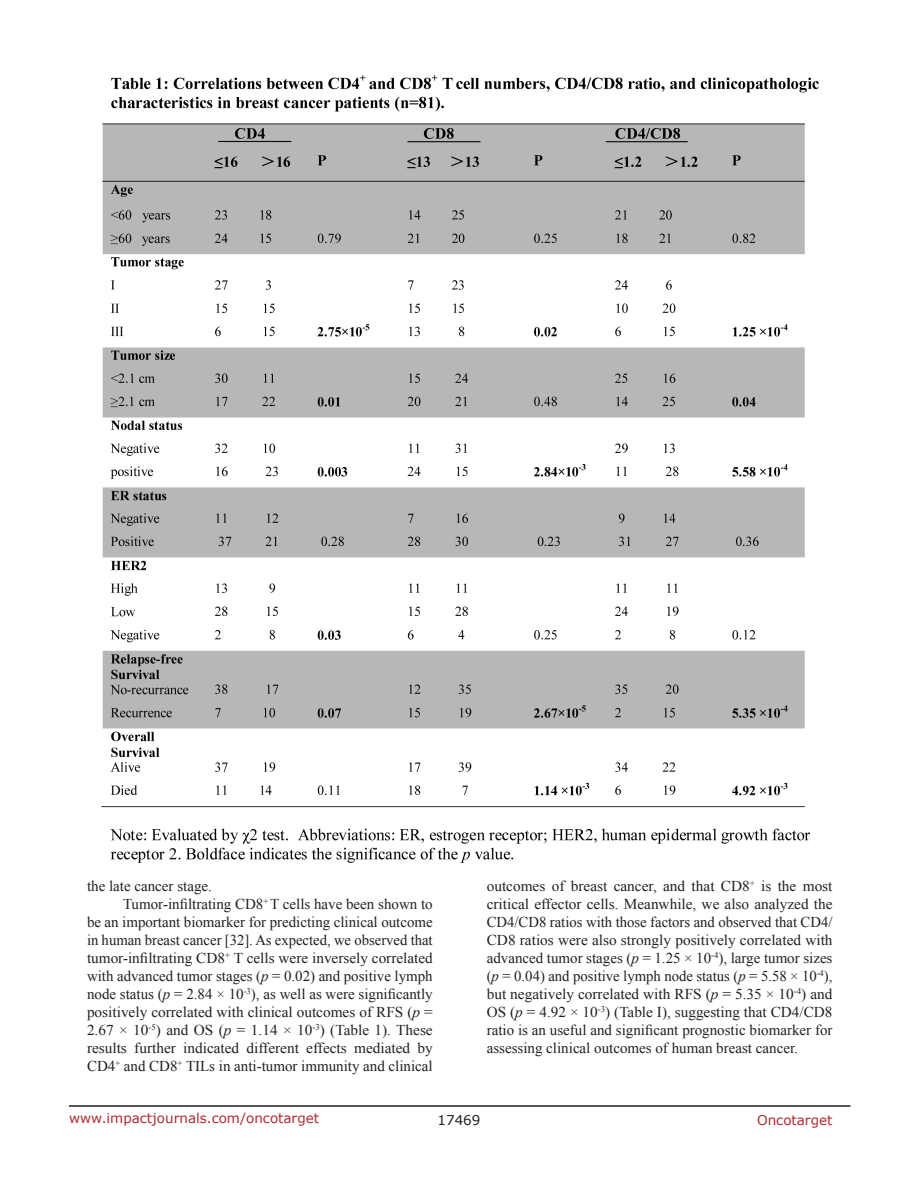
<style>
.page{position:relative;width:918px;height:1188px;background:#fff}
.page>*{position:absolute;margin:0;border:0;box-sizing:border-box;transform-origin:0 0}
.BodyText{font:15px/18px "Times New Roman";color:#221f22;text-align:justify}
.t1{font:13.5px "Verdana";color:#ac2b31}
.t2{font:13.5px "Verdana";color:#221f22}
.s1{font-style:italic}
</style>
<div class="page">
<hr style="left:69px;top:1105px;width:781px;height:2px;background:#231f20">
<img style="left:101px;top:76px;width:717px;height:786px">
<p class="BodyText" style="left:87px;top:876px;width:126px">the late cancer stage.</p>
<p class="BodyText" style="left:87px;top:894px;width:347px;text-indent:36px">Tumor-infiltrating CD8<sup>+</sup> T cells have been shown to be an important biomarker for predicting clinical outcome in human breast cancer [32]. As expected, we observed that tumor-infiltrating CD8<sup>+</sup> T cells were inversely correlated with advanced tumor stages (<span class="s1">p</span> = 0.02) and positive lymph node status (<span class="s1">p</span> = 2.84 × 10<sup>-3</sup>), as well as were significantly positively correlated with clinical outcomes of RFS (<span class="s1">p</span> = 2.67 × 10<sup>-5</sup>) and OS (<span class="s1">p</span> = 1.14 × 10<sup>-3</sup>) (Table 1). These results further indicated different effects mediated by CD4<sup>+</sup> and CD8<sup>+</sup> TILs in anti-tumor immunity and clinical</p>
<p class="BodyText" style="left:487px;top:876px;width:347px">outcomes of breast cancer, and that CD8<sup>+</sup> is the most critical effector cells. Meanwhile, we also analyzed the CD4/CD8 ratios with those factors and observed that CD4/ CD8 ratios were also strongly positively correlated with advanced tumor stages (<span class="s1">p</span> = 1.25 × 10<sup>-4</sup>), large tumor sizes (<span class="s1">p</span> = 0.04) and positive lymph node status (<span class="s1">p</span> = 5.58 × 10<sup>-4</sup>), but negatively correlated with RFS (<span class="s1">p</span> = 5.35 × 10<sup>-4</sup>) and OS (<span class="s1">p</span> = 4.92 × 10<sup>-3</sup>) (Table I), suggesting that CD4/CD8 ratio is an useful and significant prognostic biomarker for assessing clinical outcomes of human breast cancer.</p>
<p class="t1" style="left:69px;top:1109px;width:252px">www.impactjournals.com/oncotarget</p>
<p class="t2" style="left:438px;top:1111px;width:44px">17469</p>
<p class="t1" style="left:757px;top:1111px;width:77px">Oncotarget</p>
</div>
